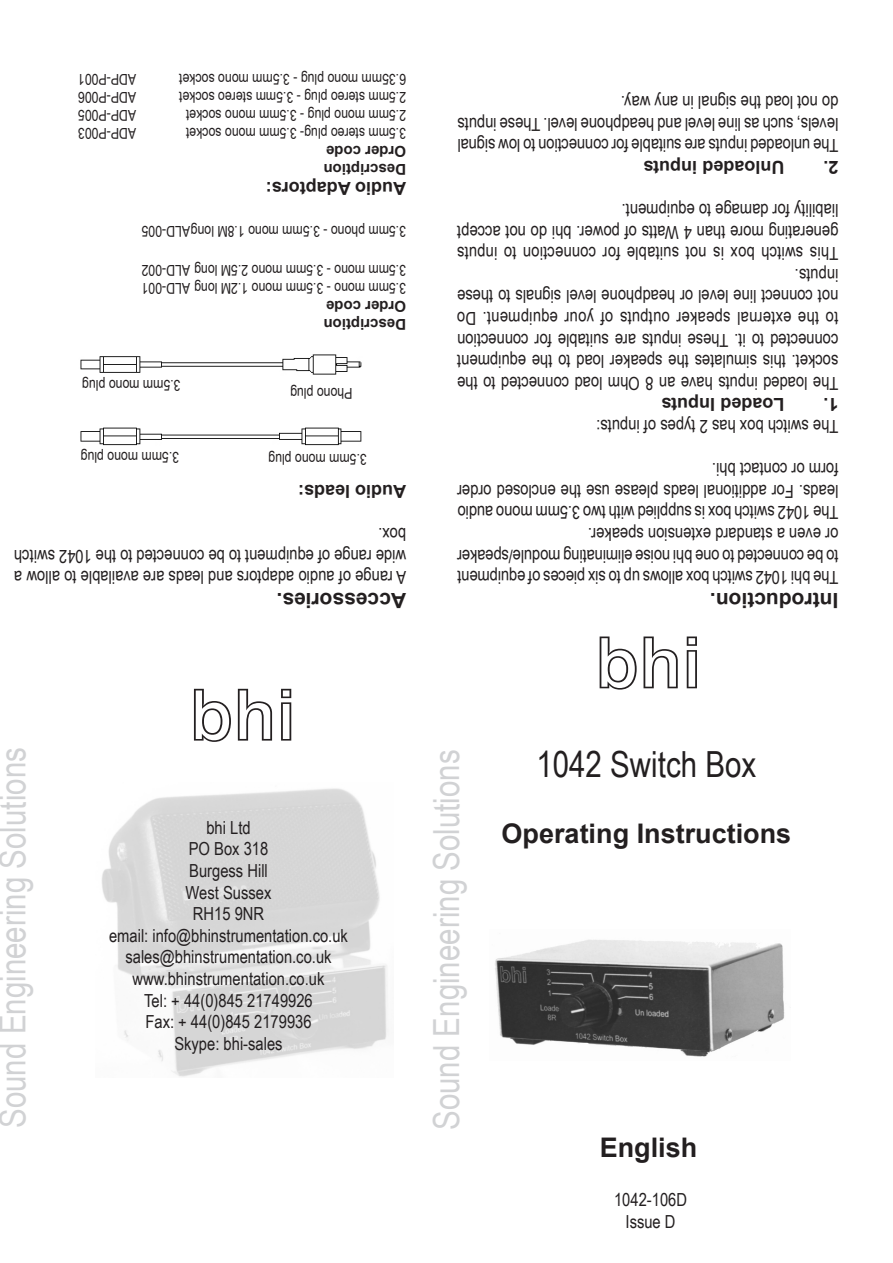
<style>
.page{position:relative;width:893px;height:1263px;background:#fff}
.page>*{position:absolute;margin:0;border:0;box-sizing:border-box;transform-origin:0 0}
.t1{font:72px "Swiss 721 BT Bold Outline";color:#231f20}
.t2{font:36px "Arial Narrow";color:#d1d2d4}
.t3{font:36px "Arial Narrow";color:#231f20}
.t4{font:700 27px "Arial";color:#231f20}
.t5{font:700 21px "Arial";color:#231f20}
.t6{font:18px/21.6px "Arial Narrow";color:#231f20;text-align:justify}
.t7{font:700 18px "Arial";color:#231f20}
.t8{font:15px "Arial Narrow";color:#231f20}
.t9{font:700 15px/18px "Arial";color:#231f20}
</style>
<div class="page">
<img style="left:102px;top:788px;width:286px;height:289px">
<img style="left:495px;top:939px;width:290px;height:118px">
<img style="left:80px;top:354px;width:282px;height:92px">
<p class="t8" style="left:136px;top:91px;width:60px;rotate:-180deg">ADP-P001</p>
<p class="t8" style="left:406px;top:91px;width:228px;rotate:-180deg">6.35mm mono plug - 3.5mm mono socket</p>
<p class="t8" style="left:136px;top:109px;width:60px;rotate:-180deg">ADP-P006</p>
<p class="t8" style="left:406px;top:109px;width:228px;rotate:-180deg">2.5mm stereo plug - 3.5mm stereo socket</p>
<p class="t8" style="left:136px;top:127px;width:60px;rotate:-180deg">ADP-P005</p>
<p class="t8" style="left:406px;top:127px;width:222px;rotate:-180deg">2.5mm mono plug - 3.5mm mono socket</p>
<p class="t8" style="left:136px;top:145px;width:60px;rotate:-180deg">ADP-P003</p>
<p class="t8" style="left:406px;top:145px;width:222px;rotate:-180deg">3.5mm stereo plug- 3.5mm mono socket</p>
<p class="t9" style="left:406px;top:178px;width:84px;rotate:-180deg">Description<br>Order code</p>
<p class="t7" style="left:406px;top:201px;width:142px;rotate:-180deg">Audio Adaptors:</p>
<p class="t8" style="left:406px;top:242px;width:266px;rotate:-180deg">3.5mm phono - 3.5mm mono 1.8M longALD-005</p>
<p class="t8" style="left:406px;top:281px;width:266px;rotate:-180deg">3.5mm mono - 3.5mm mono 2.5M long ALD-002</p>
<p class="t8" style="left:406px;top:299px;width:266px;rotate:-180deg">3.5mm mono - 3.5mm mono 1.2M long ALD-001</p>
<p class="t8" style="left:181px;top:396px;width:100px;rotate:-180deg">3.5mm mono plug</p>
<p class="t9" style="left:406px;top:333px;width:84px;rotate:-180deg">Description<br>Order code</p>
<p class="t8" style="left:352px;top:404px;width:64px;rotate:-180deg">Phono plug</p>
<p class="t8" style="left:179px;top:468px;width:100px;rotate:-180deg">3.5mm mono plug</p>
<p class="t8" style="left:367px;top:470px;width:100px;rotate:-180deg">3.5mm mono plug</p>
<p class="t7" style="left:406px;top:503px;width:110px;rotate:-180deg">Audio leads:</p>
<p class="t6" style="left:406px;top:589px;width:394px;rotate:-180deg">A range of audio adaptors and leads are available to allow a wide range of equipment to be connected to the 1042 switch box.</p>
<p class="t5" style="left:406px;top:614px;width:131px;rotate:-180deg">Accessories.</p>
<p class="t1" style="left:190px;top:672px;width:108px">bhi</p>
<p class="t6" style="left:838px;top:157px;width:382px;rotate:-180deg">The unloaded inputs are suitable for connection to low signal levels, such as line level and headphone level. These inputs do not load the signal in any way.</p>
<p class="t7" style="left:784px;top:179px;width:143px;rotate:-180deg">Unloaded inputs</p>
<p class="t7" style="left:838px;top:179px;width:17px;rotate:-180deg">2.</p>
<p class="t6" style="left:838px;top:265px;width:383px;rotate:-180deg">This switch box is not suitable for connection to inputs generating more than 4 Watts of power. bhi do not accept liability for damage to equipment.</p>
<p class="t6" style="left:838px;top:395px;width:383px;rotate:-180deg">The loaded inputs have an 8 Ohm load connected to the socket. this simulates the speaker load to the equipment connected to it. These inputs are suitable for connection to the external speaker outputs of your equipment. Do not connect line level or headphone level signals to these inputs.</p>
<p class="t7" style="left:784px;top:417px;width:125px;rotate:-180deg">Loaded Inputs</p>
<p class="t7" style="left:838px;top:417px;width:17px;rotate:-180deg">1.</p>
<p class="t6" style="left:838px;top:438px;width:244px;rotate:-180deg">The switch box has 2 types of inputs:</p>
<p class="t6" style="left:838px;top:524px;width:383px;rotate:-180deg">The 1042 switch box is supplied with two 3.5mm mono audio leads. For additional leads please use the enclosed order form or contact bhi.</p>
<p class="t6" style="left:838px;top:589px;width:383px;rotate:-180deg">The bhi 1042 switch box allows up to six pieces of equipment to be connected to one bhi noise eliminating module/speaker or even a standard extension speaker.</p>
<p class="t1" style="left:595px;top:620px;width:108px">bhi</p>
<p class="t5" style="left:838px;top:614px;width:130px;rotate:-180deg">Introduction.</p>
<p class="t2" style="left:-14px;top:1128px;width:382px;rotate:-90deg">Sound Engineering Solutions</p>
<p class="t2" style="left:420px;top:1130px;width:382px;rotate:-90deg">Sound Engineering Solutions</p>
<p class="t6" style="left:206px;top:816px;width:46px">bhi Ltd</p>
<p class="t6" style="left:189px;top:837px;width:81px">PO Box 318</p>
<p class="t6" style="left:189px;top:859px;width:80px">Burgess Hill</p>
<p class="t6" style="left:186px;top:881px;width:87px">West Sussex</p>
<p class="t6" style="left:193px;top:902px;width:73px">RH15 9NR</p>
<p class="t6" style="left:109px;top:924px;width:240px">email: info@bhinstrumentation.co.uk</p>
<p class="t6" style="left:125px;top:945px;width:208px">sales@bhinstrumentation.co.uk</p>
<p class="t6" style="left:133px;top:967px;width:193px">www.bhinstrumentation.co.uk</p>
<p class="t6" style="left:144px;top:989px;width:170px">Tel: + 44(0)845 21749926</p>
<p class="t6" style="left:145px;top:1010px;width:168px">Fax: + 44(0)845 2179936</p>
<p class="t6" style="left:174px;top:1032px;width:110px">Skype: bhi-sales</p>
<p class="t3" style="left:536px;top:738px;width:221px">1042 Switch Box</p>
<p class="t4" style="left:502px;top:815px;width:291px">Operating Instructions</p>
<p class="t4" style="left:600px;top:1129px;width:99px">English</p>
<p class="t6" style="left:614px;top:1188px;width:75px">1042-106D</p>
<p class="t6" style="left:626px;top:1210px;width:52px">Issue D</p>
</div>
